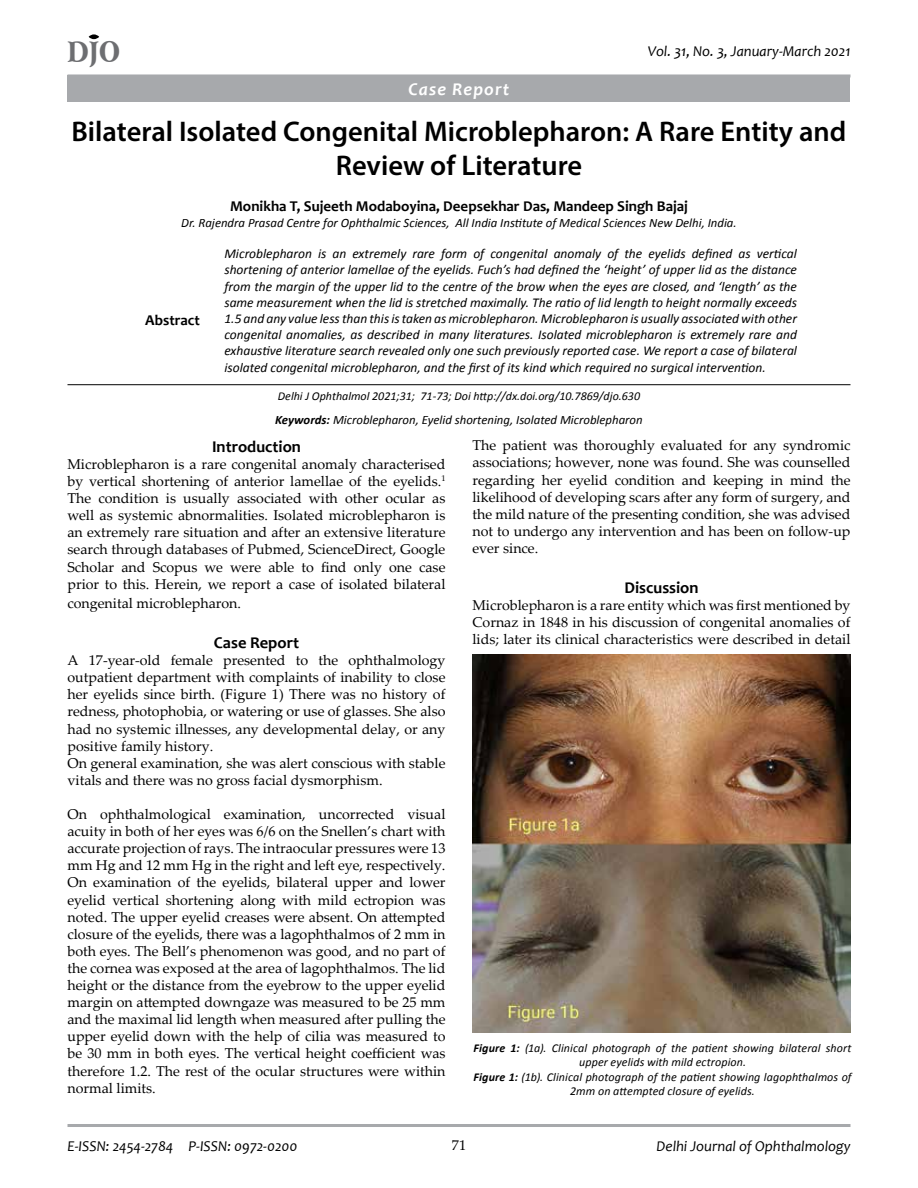
<style>
.page{position:relative;width:918px;height:1188px;background:#fff}
.page>*{position:absolute;margin:0;border:0;box-sizing:border-box;transform-origin:0 0}
.t1{font:600 28.5px/34.2px "Myriad Pro";color:#000;text-align:center}
.t2{font:900 28.2px "Arrus BT";color:#6d6e71;scale:.82 1}
.t3{font:italic 700 18px "Candara";letter-spacing:.06em;color:#fff}
.t4{font:700 16.5px "Candara";color:#000}
.t5{font:italic 15px "Candara";color:#000}
.t6{font:700 15px "Candara";color:#000}
.t7{font:14.25px/17.1px "Palatino Linotype";color:#000;text-align:justify}
.t8{font:italic 13.5px/16.2px "Calibri";color:#000;text-align:justify}
.t9{font:italic 12.75px "Calibri";color:#000}
.t10{font:italic 12px/14.4px "Calibri";letter-spacing:.005em;color:#000;text-align:center}
.s1{font-weight:700}
</style>
<div class="page">
<hr style="left:68px;top:74px;width:782px;height:3px;background:#a7a9ac">
<hr style="left:68px;top:1124px;width:782px;height:3px;background:#a7a9ac">
<div style="left:89px;top:34px;width:10px;height:5px;background:#000;border-radius:50%"></div>
<hr style="left:68px;top:384px;width:782px;height:1px;background:#000">
<div style="left:68px;top:75px;width:782px;height:27px;background:#a7a9ac"></div>
<img style="left:472px;top:655px;width:378px;height:378px">
<h2 class="t2" style="left:68px;top:34px;width:66px">DJO</h2>
<p class="t5" style="left:648px;top:42px;width:204px">Vol. 31, No. 3, January-March 2021</p>
<p class="t3" style="left:409px;top:78px;width:102px">Case Report</p>
<h1 class="t1" style="left:72px;top:114px;width:776px">Bilateral Isolated Congenital Microblepharon: A Rare Entity and<br>Review of Literature</h1>
<p class="t6" style="left:230px;top:197px;width:459px">Monikha T, Sujeeth Modaboyina, Deepsekhar Das, Mandeep Singh Bajaj</p>
<p class="t9" style="left:181px;top:214px;width:557px">Dr. Rajendra Prasad Centre for Ophthalmic Sciences, All India Institute of Medical Sciences New Delhi, India.</p>
<p class="t8" style="left:224px;top:245px;width:574px">Microblepharon is an extremely rare form of congenital anomaly of the eyelids defined as vertical shortening of anterior lamellae of the eyelids. Fuch’s had defined the ‘height’ of upper lid as the distance from the margin of the upper lid to the centre of the brow when the eyes are closed, and ‘length’ as the same measurement when the lid is stretched maximally. The ratio of lid length to height normally exceeds 1.5 and any value less than this is taken as microblepharon. Microblepharon is usually associated with other congenital anomalies, as described in many literatures. Isolated microblepharon is extremely rare and exhaustive literature search revealed only one such previously reported case. We report a case of bilateral isolated congenital microblepharon, and the first of its kind which required no surgical intervention.</p>
<p class="t10" style="left:278px;top:388px;width:364px">Delhi J Ophthalmol 2021;31; 71-73; Doi http://dx.doi.org/10.7869/djo.630</p>
<p class="t9" style="left:275px;top:411px;width:369px"><span class="s1">Keywords:</span> Microblepharon, Eyelid shortening, Isolated Microblepharon</p>
<p class="t7" style="left:472px;top:436px;width:380px">The patient was thoroughly evaluated for any syndromic associations; however, none was found. She was counselled regarding her eyelid condition and keeping in mind the likelihood of developing scars after any form of surgery, and the mild nature of the presenting condition, she was advised not to undergo any intervention and has been on follow-up ever since.</p>
<p class="t4" style="left:624px;top:577px;width:76px">Discussion</p>
<p class="t7" style="left:472px;top:596px;width:380px">Microblepharon is a rare entity which was first mentioned by Cornaz in 1848 in his discussion of congenital anomalies of lids; later its clinical characteristics were described in detail</p>
<p class="t6" style="left:145px;top:311px;width:56px">Abstract</p>
<p class="t4" style="left:212px;top:436px;width:90px">Introduction</p>
<p class="t7" style="left:68px;top:455px;width:380px">Microblepharon is a rare congenital anomaly characterised by vertical shortening of anterior lamellae of the eyelids.<sup>1<br></sup>The condition is usually associated with other ocular as well as systemic abnormalities. Isolated microblepharon is an extremely rare situation and after an extensive literature search through databases of Pubmed, ScienceDirect, Google Scholar and Scopus we were able to find only one case prior to this. Herein, we report a case of isolated bilateral</p>
<p class="t7" style="left:68px;top:595px;width:175px">congenital microblepharon.</p>
<p class="t4" style="left:214px;top:632px;width:87px">Case Report</p>
<p class="t7" style="left:68px;top:651px;width:380px;text-align:left">A 17-year-old female presented to the ophthalmology outpatient department with complaints of inability to close her eyelids since birth. (Figure 1) There was no history of redness, photophobia, or watering or use of glasses. She also had no systemic illnesses, any developmental delay, or any positive family history.<br>On general examination, she was alert conscious with stable vitals and there was no gross facial dysmorphism.</p>
<p class="t7" style="left:68px;top:805px;width:380px">On ophthalmological examination, uncorrected visual acuity in both of her eyes was 6/6 on the Snellen’s chart with accurate projection of rays. The intraocular pressures were 13 mm Hg and 12 mm Hg in the right and left eye, respectively.<br>On examination of the eyelids, bilateral upper and lower eyelid vertical shortening along with mild ectropion was noted. The upper eyelid creases were absent. On attempted closure of the eyelids, there was a lagophthalmos of 2 mm in both eyes. The Bell’s phenomenon was good, and no part of the cornea was exposed at the area of lagophthalmos. The lid height or the distance from the eyebrow to the upper eyelid margin on attempted downgaze was measured to be 25 mm and the maximal lid length when measured after pulling the upper eyelid down with the help of cilia was measured to be 30 mm in both eyes. The vertical height coefficient was therefore 1.2. The rest of the ocular structures were within normal limits.</p>
<p class="t10" style="left:474px;top:1040px;width:379px"><span class="s1">Figure 1:</span> (1a). Clinical photograph of the patient showing bilateral short upper eyelids with mild ectropion.<br><span class="s1">Figure 1:</span> (1b). Clinical photograph of the patient showing lagophthalmos of 2mm on attempted closure of eyelids.</p>
<p class="t5" style="left:68px;top:1136px;width:232px">E-ISSN: 2454-2784 P-ISSN: 0972-0200</p>
<p class="t7" style="left:452px;top:1136px;width:16px">71</p>
<p class="t5" style="left:657px;top:1136px;width:195px">Delhi Journal of Ophthalmology</p>
</div>
